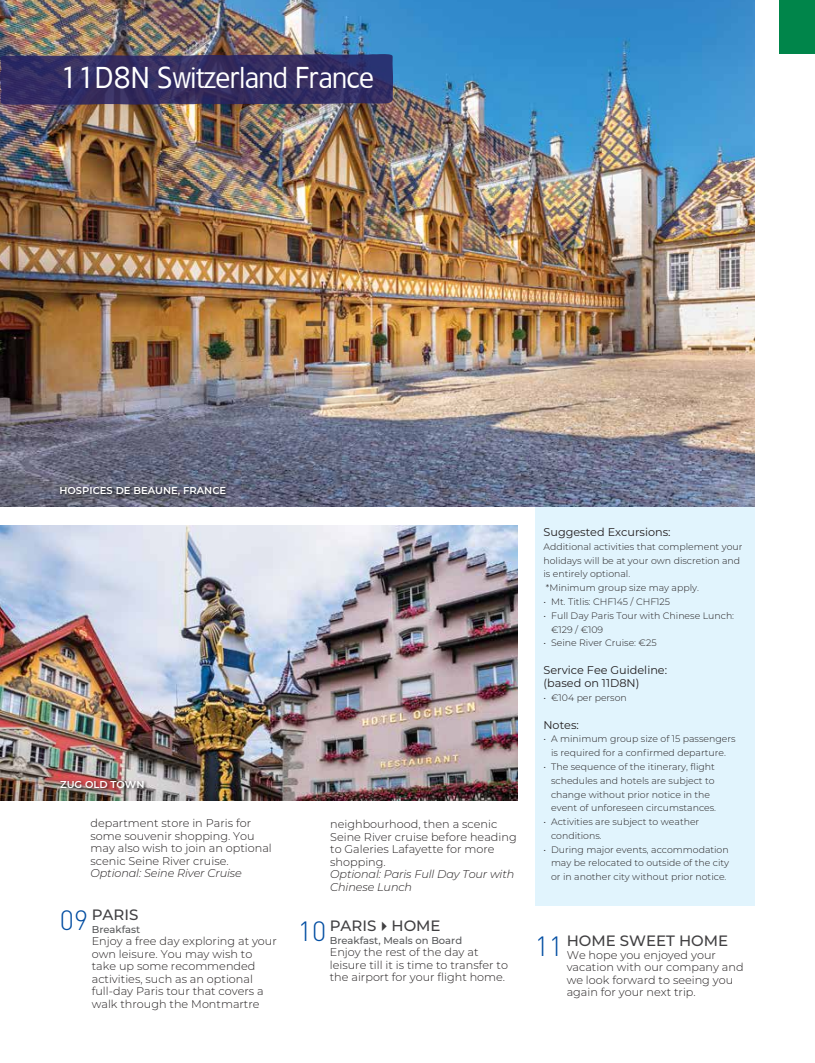
<style>
.page{position:relative;width:815px;height:1063px;background:#fff}
.page>*{position:absolute;margin:0;border:0;box-sizing:border-box;transform-origin:0 0}
.t1{font:28.75px "TF Forever";color:#fff}
.t2{font:300 27.5px "DIN Pro";color:#034ea2}
.t3{font:500 15px "Montserrat";color:#414042}
.t4{font:300 11.25px/12.5px "Montserrat";color:#231f20}
.t5{font:italic 300 11.25px/12.5px "Montserrat";letter-spacing:-.01em;color:#231f20}
.t6{font:11.25px/13.8px "Montserrat";color:#231f20}
.t7{font:600 10px "Montserrat";color:#fff}
.t8{font:500 10px "Montserrat";color:#58595b}
.t9{font:300 9.38px/13.8px "Montserrat";color:#231f20}
</style>
<div class="page">
<div style="left:535px;top:425px;width:220px;height:481px;background:#e1f4fd"></div>
<img style="left:0;top:0;width:755px;height:507px">
<img style="left:57px;top:483px;width:174px;height:18px">
<img style="left:0;top:526px;width:517px;height:274px">
<img style="left:58px;top:777px;width:91px;height:18px">
<div style="left:780px;top:0;width:35px;height:53px;background:#00854a"></div>
<svg style="left:0;top:54px;width:393px;height:51px;background:#363062"></svg>
<h1 class="t1" style="left:60px;top:61px;width:315px">11D8N Switzerland France</h1>
<p class="t7" style="left:59px;top:484px;width:168px">HOSPICES DE BEAUNE, FRANCE</p>
<p class="t7" style="left:60px;top:777px;width:86px">ZUG OLD TOWN</p>
<p class="t4" style="left:91px;top:817px;width:183px">department store in Paris for some souvenir shopping. You may also wish to join an optional scenic Seine River cruise.</p>
<p class="t5" style="left:91px;top:867px;width:153px">Optional: Seine River Cruise</p>
<h3 class="t3" style="left:92px;top:904px;width:48px">PARIS</h3>
<p class="t8" style="left:92px;top:922px;width:50px">Breakfast</p>
<p class="t4" style="left:92px;top:934px;width:187px">Enjoy a free day exploring at your own leisure. You may wish to take up some recommended activities, such as an optional full-day Paris tour that covers a walk through the Montmartre</p>
<h2 class="t2" style="left:60px;top:898px;width:30px">09</h2>
<p class="t4" style="left:330px;top:817px;width:188px">neighbourhood, then a scenic<br>Seine River cruise before heading to Galeries Lafayette for more shopping.</p>
<p class="t5" style="left:330px;top:867px;width:186px">Optional: Paris Full Day Tour with<br>Chinese Lunch</p>
<h3 class="t3" style="left:330px;top:916px;width:112px">PARIS✔HOME</h3>
<p class="t8" style="left:330px;top:933px;width:134px">Breakfast, Meals on Board</p>
<p class="t4" style="left:330px;top:946px;width:180px">Enjoy the rest of the day at leisure till it is time to transfer to the airport for your flight home.</p>
<h2 class="t2" style="left:298px;top:910px;width:30px">10</h2>
<p class="t6" style="left:543px;top:525px;width:129px">Suggested Excursions:</p>
<p class="t9" style="left:543px;top:539px;width:201px">Additional activities that complement your holidays will be at your own discretion and is entirely optional.<br>*Minimum group size may apply.</p>
<p class="t9" style="left:543px;top:594px;width:128px">• Mt. Titlis: CHF145 / CHF125</p>
<p class="t9" style="left:551px;top:608px;width:185px;text-indent:-8px">• Full Day Paris Tour with Chinese Lunch: €129 / €109</p>
<p class="t9" style="left:543px;top:636px;width:115px">• Seine River Cruise: €25</p>
<p class="t6" style="left:543px;top:662px;width:125px">Service Fee Guideline: (based on 11D8N)</p>
<p class="t9" style="left:543px;top:691px;width:85px">• €104 per person</p>
<p class="t6" style="left:543px;top:717px;width:37px">Notes:</p>
<p class="t9" style="left:543px;top:732px;width:194px;text-align:center">• A minimum group size of 15 passengers is required for a confirmed departure.</p>
<p class="t9" style="left:551px;top:759px;width:167px;text-indent:-8px">• The sequence of the itinerary, flight schedules and hotels are subject to change without prior notice in the event of unforeseen circumstances.</p>
<p class="t9" style="left:551px;top:815px;width:150px;text-indent:-8px">• Activities are subject to weather conditions.</p>
<p class="t9" style="left:551px;top:842px;width:180px;text-align:justify;text-indent:-8px">• During major events, accommodation may be relocated to outside of the city or in another city without prior notice.</p>
<h2 class="t2" style="left:535px;top:925px;width:30px">11</h2>
<h3 class="t3" style="left:567px;top:931px;width:163px">HOME SWEET HOME</h3>
<p class="t4" style="left:567px;top:948px;width:179px">We hope you enjoyed your vacation with our company and we look forward to seeing you again for your next trip.</p>
</div>
